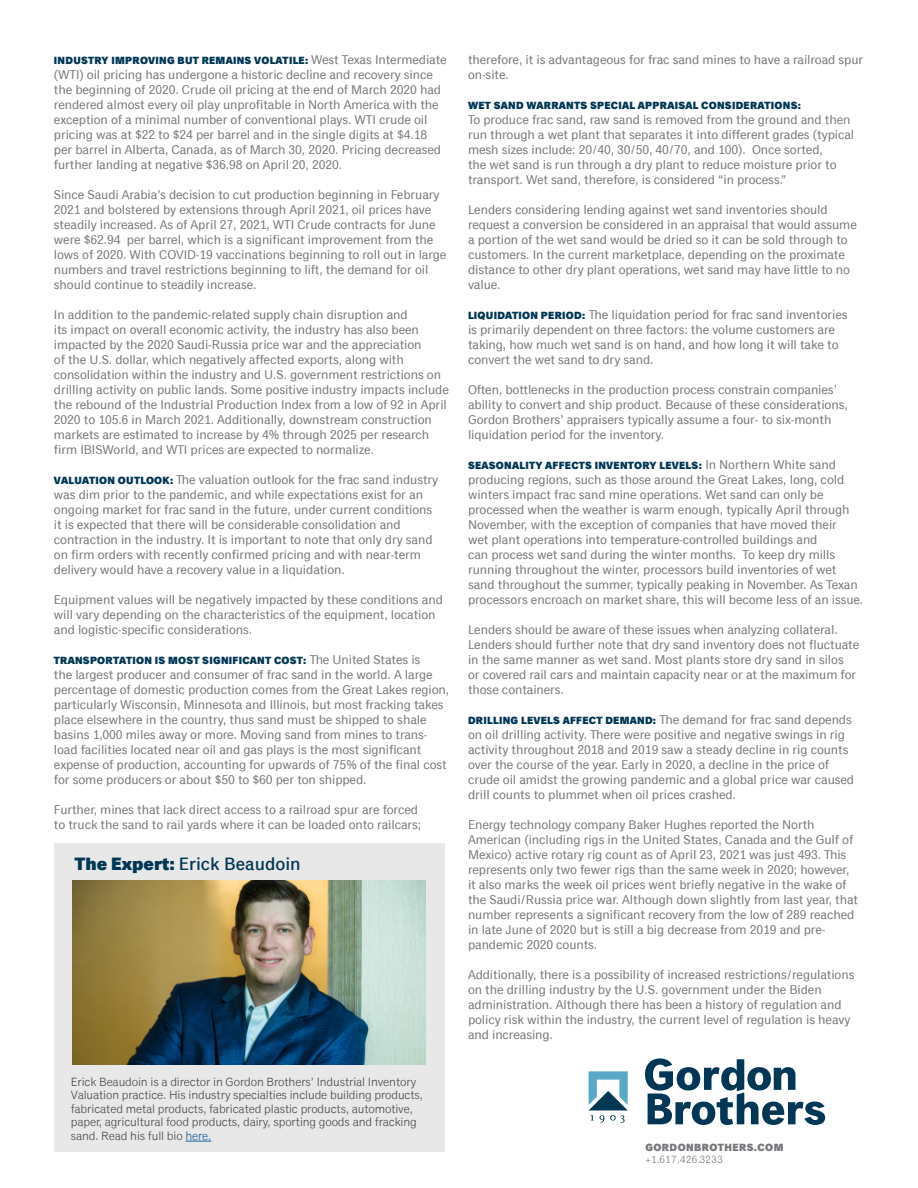
<style>
.page{position:relative;width:918px;height:1188px;background:#fff}
.page>*{position:absolute;margin:0;border:0;box-sizing:border-box;transform-origin:0 0}
.trend_bullets{font:500 18px "Classic Grotesque Pro";color:#003755}
.body{font:12.75px/15px "Classic Grotesque Pro";letter-spacing:-.01em;color:#76787b}
.trend_bullets-2{font:12px/13.5px "Classic Grotesque Pro";letter-spacing:-.01em;color:#4a4b4b}
.body-2{font:800 10.5px "Classic Grotesque Pro";letter-spacing:.025em;color:#003755}
.t1{font:800 10.5px "Classic Grotesque Pro";letter-spacing:.04em;color:#76787b}
.t2{font:10.5px "Classic Grotesque Pro";letter-spacing:.04em;color:#76787b}
.s1{font-weight:400;font-size:12.75px;color:#76787b}
.s2{font-weight:800;font-size:10.5px;color:#003755}
.s3{font-weight:800}
.s4{color:#175d9e}
</style>
<div class="page">
<div style="left:54px;top:844px;width:391px;height:308px;background:#e8e8e8"></div>
<img style="left:73px;top:880px;width:353px;height:184px">
<svg style="left:185px;top:1141px;width:26px;height:1px"></svg>
<svg style="left:645px;top:1058px;width:180px;height:67px"></svg>
<svg style="left:589px;top:1071px;width:39px;height:52px"></svg>
<p class="body-2" style="left:54px;top:53px;width:394px">INDUSTRY IMPROVING BUT REMAINS VOLATILE: <span class="s1">West Texas Intermediate</span></p>
<p class="body" style="left:54px;top:67px;width:389px">(WTI) oil pricing has undergone a historic decline and recovery since the beginning of 2020. Crude oil pricing at the end of March 2020 had rendered almost every oil play unprofitable in North America with the exception of a minimal number of conventional plays. WTI crude oil pricing was at $22 to $24 per barrel and in the single digits at $4.18 per barrel in Alberta, Canada, as of March 30, 2020. Pricing decreased further landing at negative $36.98 on April 20, 2020.</p>
<p class="body" style="left:54px;top:187px;width:394px">Since Saudi Arabia’s decision to cut production beginning in February 2021 and bolstered by extensions through April 2021, oil prices have steadily increased. As of April 27, 2021, WTI Crude contracts for June were $62.94 per barrel, which is a significant improvement from the lows of 2020. With COVID-19 vaccinations beginning to roll out in large numbers and travel restrictions beginning to lift, the demand for oil should continue to steadily increase.</p>
<p class="body" style="left:54px;top:307px;width:397px">In addition to the pandemic-related supply chain disruption and<br>its impact on overall economic activity, the industry has also been impacted by the 2020 Saudi-Russia price war and the appreciation<br>of the U.S. dollar, which negatively affected exports, along with consolidation within the industry and U.S. government restrictions on drilling activity on public lands. Some positive industry impacts include the rebound of the Industrial Production Index from a low of 92 in April 2020 to 105.6 in March 2021. Additionally, downstream construction markets are estimated to increase by 4% through 2025 per research firm IBISWorld, and WTI prices are expected to normalize.</p>
<p class="body" style="left:54px;top:472px;width:386px"><span class="s2">VALUATION OUTLOOK:</span> The valuation outlook for the frac sand industry was dim prior to the pandemic, and while expectations exist for an ongoing market for frac sand in the future, under current conditions it is expected that there will be considerable consolidation and contraction in the industry. It is important to note that only dry sand on firm orders with recently confirmed pricing and with near-term delivery would have a recovery value in a liquidation.</p>
<p class="body" style="left:54px;top:592px;width:391px">Equipment values will be negatively impacted by these conditions and will vary depending on the characteristics of the equipment, location and logistic-specific considerations.</p>
<p class="body-2" style="left:54px;top:653px;width:368px">TRANSPORTATION IS MOST SIGNIFICANT COST: <span class="s1">The United States is</span></p>
<p class="body" style="left:54px;top:667px;width:397px">the largest producer and consumer of frac sand in the world. A large percentage of domestic production comes from the Great Lakes region, particularly Wisconsin, Minnesota and Illinois, but most fracking takes place elsewhere in the country, thus sand must be shipped to shale basins 1,000 miles away or more. Moving sand from mines to trans&shy;load facilities located near oil and gas plays is the most significant expense of production, accounting for upwards of 75% of the final cost for some producers or about $50 to $60 per ton shipped.</p>
<p class="body" style="left:54px;top:802px;width:369px">Further, mines that lack direct access to a railroad spur are forced to truck the sand to rail yards where it can be loaded onto railcars;</p>
<p class="trend_bullets" style="left:75px;top:853px;width:227px"><span class="s3">The Expert:</span> Erick Beaudoin</p>
<p class="trend_bullets-2" style="left:71px;top:1075px;width:354px">Erick Beaudoin is a director in Gordon Brothers’ Industrial Inventory Valuation practice. His industry specialties include building products, fabricated metal products, fabricated plastic products, automotive, paper, agricultural food products, dairy, sporting goods and fracking sand. Read his full bio <span class="s4">here.</span></p>
<p class="body" style="left:468px;top:52px;width:397px">therefore, it is advantageous for frac sand mines to have a railroad spur on-site.</p>
<p class="body-2" style="left:468px;top:98px;width:334px">WET SAND WARRANTS SPECIAL APPRAISAL CONSIDERATIONS:</p>
<p class="body" style="left:468px;top:112px;width:388px">To produce frac sand, raw sand is removed from the ground and then run through a wet plant that separates it into different grades (typical mesh sizes include: 20/40, 30/50, 40/70, and 100). Once sorted,<br>the wet sand is run through a dry plant to reduce moisture prior to transport. Wet sand, therefore, is considered “in process.”</p>
<p class="body" style="left:468px;top:202px;width:390px">Lenders considering lending against wet sand inventories should request a conversion be considered in an appraisal that would assume a portion of the wet sand would be dried so it can be sold through to customers. In the current marketplace, depending on the proximate distance to other dry plant operations, wet sand may have little to no value.</p>
<p class="body" style="left:468px;top:307px;width:381px"><span class="s2">LIQUIDATION PERIOD:</span> The liquidation period for frac sand inventories is primarily dependent on three factors: the volume customers are taking, how much wet sand is on hand, and how long it will take to convert the wet sand to dry sand.</p>
<p class="body" style="left:468px;top:382px;width:381px">Often, bottlenecks in the production process constrain companies’ ability to convert and ship product. Because of these considerations, Gordon Brothers’ appraisers typically assume a four- to six-month liquidation period for the inventory.</p>
<p class="body-2" style="left:468px;top:458px;width:369px">SEASONALITY AFFECTS INVENTORY LEVELS: <span class="s1">In Northern White sand</span></p>
<p class="body" style="left:468px;top:472px;width:397px">producing regions, such as those around the Great Lakes, long, cold winters impact frac sand mine operations. Wet sand can only be processed when the weather is warm enough, typically April through November, with the exception of companies that have moved their<br>wet plant operations into temperature-controlled buildings and<br>can process wet sand during the winter months. To keep dry mills running throughout the winter, processors build inventories of wet sand throughout the summer, typically peaking in November. As Texan processors encroach on market share, this will become less of an issue.</p>
<p class="body" style="left:468px;top:622px;width:393px">Lenders should be aware of these issues when analyzing collateral.<br>Lenders should further note that dry sand inventory does not fluctuate in the same manner as wet sand. Most plants store dry sand in silos<br>or covered rail cars and maintain capacity near or at the maximum for those containers.</p>
<p class="body-2" style="left:468px;top:713px;width:385px">DRILLING LEVELS AFFECT DEMAND: <span class="s1">The demand for frac sand depends</span></p>
<p class="body" style="left:468px;top:727px;width:388px">on oil drilling activity. There were positive and negative swings in rig activity throughout 2018 and 2019 saw a steady decline in rig counts over the course of the year. Early in 2020, a decline in the price of crude oil amidst the growing pandemic and a global price war caused drill counts to plummet when oil prices crashed.</p>
<p class="body" style="left:468px;top:817px;width:392px">Energy technology company Baker Hughes reported the North American (including rigs in the United States, Canada and the Gulf of Mexico) active rotary rig count as of April 23, 2021 was just 493. This represents only two fewer rigs than the same week in 2020; however, it also marks the week oil prices went briefly negative in the wake of the Saudi/Russia price war. Although down slightly from last year, that number represents a significant recovery from the low of 289 reached in late June of 2020 but is still a big decrease from 2019 and pre&shy;pandemic 2020 counts.</p>
<p class="body" style="left:468px;top:967px;width:388px">Additionally, there is a possibility of increased restrictions/regulations on the drilling industry by the U.S. government under the Biden administration. Although there has been a history of regulation and policy risk within the industry, the current level of regulation is heavy and increasing.</p>
<p class="t1" style="left:645px;top:1141px;width:140px">GORDONBROTHERS.COM</p>
<p class="t2" style="left:645px;top:1153px;width:79px">+1.617.426.3233</p>
</div>
